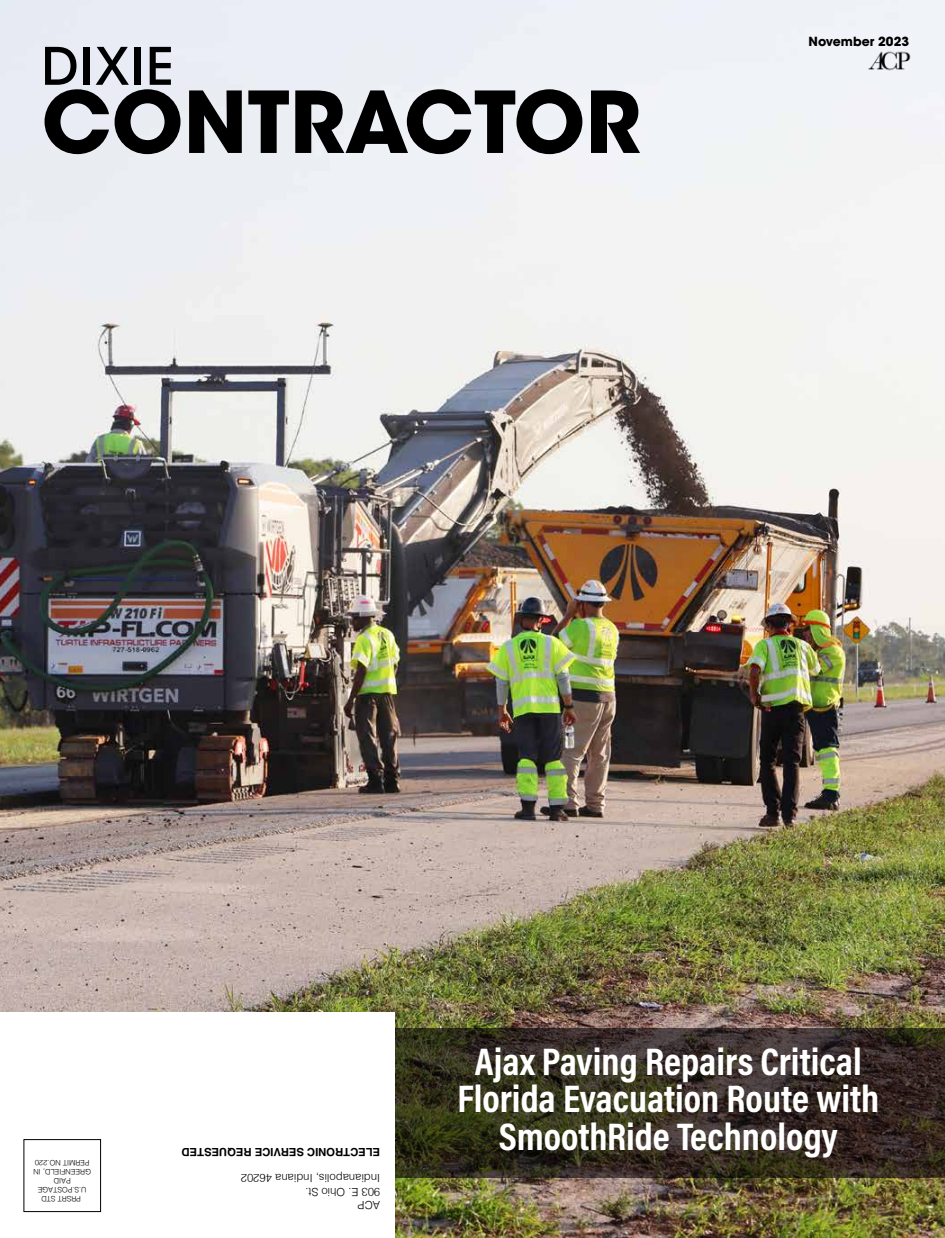
<style>
.page{position:relative;width:945px;height:1238px;background:#fff}
.page>*{position:absolute;margin:0;border:0;box-sizing:border-box;transform-origin:0 0}
.t1{font:700 84.38px "ITC Avant Garde Std";color:#000}
.t2{font:500 51.25px "ITC Avant Garde Std";letter-spacing:.03em;color:#000}
.t3{font:700 38.75px/37.5px "Acumin Pro Cond";color:#fff;text-align:center}
.t4{font:700 12.5px "ITC Avant Garde Std";color:#000}
.t5{font:300 11.25px/13.5px "Helvetica";color:#000}
.t6{font:700 11.25px "Helvetica";color:#000}
.t7{font:300 7.5px/9px "Helvetica";color:#000;text-align:center}
</style>
<div class="page">
<img style="left:0;top:0;width:945px;height:1238px">
<svg style="left:394px;top:1027px;width:551px;height:150px;background:#362e22"></svg>
<img style="left:866px;top:48px;width:45px;height:25px">
<div style="left:0;top:1012px;width:394px;height:226px;background:#fff"></div>
<div style="left:24px;top:1139px;width:77px;height:72px;border:1px solid #000"></div>
<h2 class="t2" style="left:41px;top:34px;width:134px">DIXIE</h2>
<h1 class="t1" style="left:41px;top:67px;width:601px">CONTRACTOR</h1>
<p class="t4" style="left:809px;top:33px;width:102px">November 2023</p>
<p class="t7" style="left:91px;top:1204px;width:59px;rotate:-180deg">PRSRT STD<br>U.S.POSTAGE<br>PAID<br>GREENFIELD, IN<br>PERMIT NO.220</p>
<p class="t6" style="left:380px;top:1158px;width:200px;rotate:-180deg">ELECTRONIC SERVICE REQUESTED</p>
<p class="t5" style="left:380px;top:1212px;width:141px;rotate:-180deg">ACP<br>903 E. Ohio St.<br>Indianapolis, Indiana 46202</p>
<p class="t3" style="left:457px;top:1041px;width:423px">Ajax Paving Repairs Critical<br>Florida Evacuation Route with<br>SmoothRide Technology</p>
</div>
